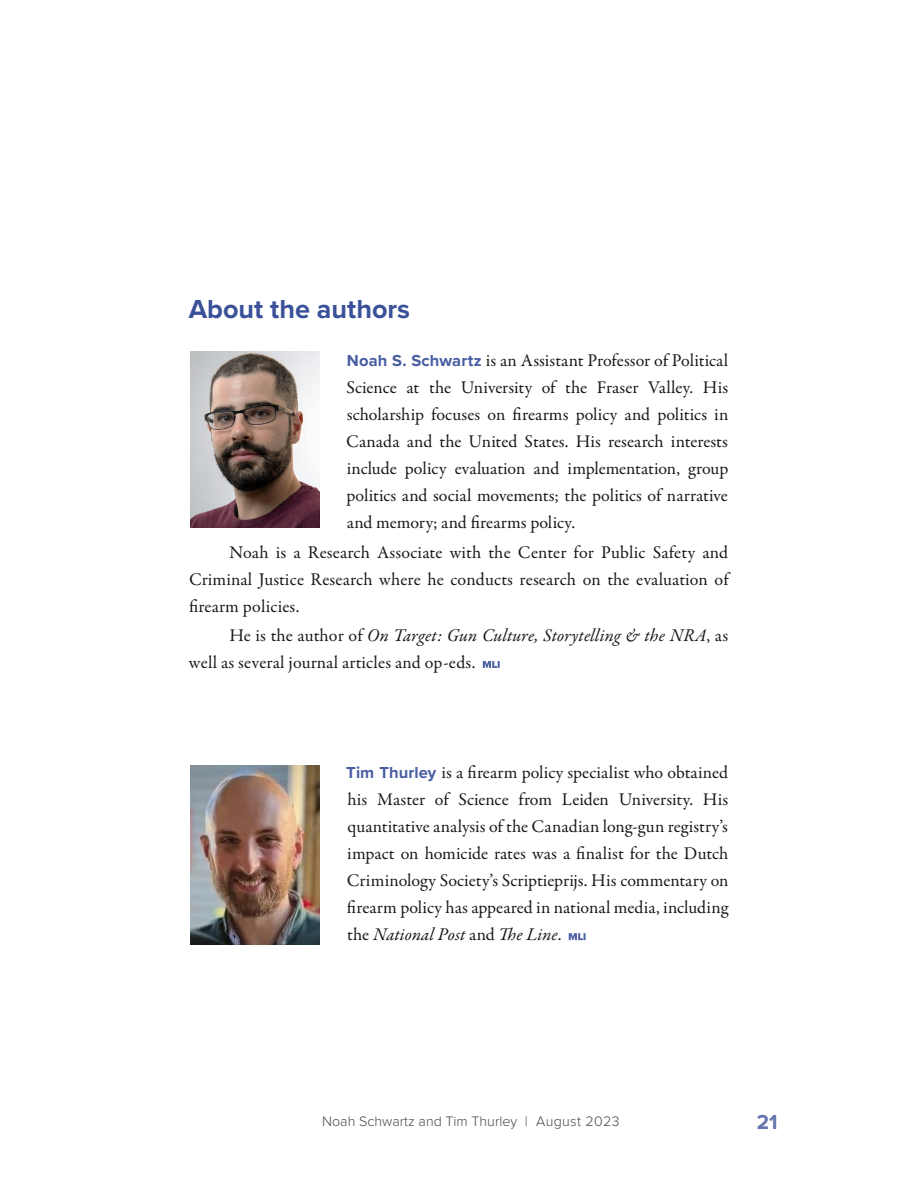
<style>
.page{position:relative;width:918px;height:1188px;background:#fff}
.page>*{position:absolute;margin:0;border:0;box-sizing:border-box;transform-origin:0 0}
.t1{font:700 27px "Proxima Nova";color:#3a519a}
.t2{font:700 21px "Proxima Nova";color:#6472af}
.t3{font:18px/27px "Garamond Premr Pro";letter-spacing:.005em;color:#191919;text-align:justify}
.t4{font:300 14.25px "Proxima Nova";color:#484848}
.s1{font-family:"Proxima Nova";font-weight:700;font-size:16.5px;color:#485da2}
.s2{font-style:italic}
</style>
<div class="page">
<svg style="left:483px;top:661px;width:17px;height:7px"></svg>
<svg style="left:569px;top:933px;width:17px;height:7px"></svg>
<img style="left:191px;top:351px;width:128px;height:176px">
<img style="left:191px;top:766px;width:129px;height:178px">
<h1 class="t1" style="left:189px;top:289px;width:223px">About the authors</h1>
<p class="t3" style="left:346px;top:347px;width:384px"><span class="s1">Noah S. Schwartz</span> is an Assistant Professor of Political Science at the University of the Fraser Valley. His scholarship focuses on firearms policy and politics in Canada and the United States. His research interests include policy evaluation and implementation, group politics and social movements; the politics of narrative and memory; and firearms policy.</p>
<p class="t3" style="left:189px;top:539px;width:541px;text-indent:40px">Noah is a Research Associate with the Center for Public Safety and Criminal Justice Research where he conducts research on the evaluation of firearm policies.</p>
<p class="t3" style="left:189px;top:622px;width:541px;text-indent:40px">He is the author of <span class="s2">On Target: Gun Culture, Storytelling &amp; the NRA</span>, as well as several journal articles and op-eds.</p>
<p class="t3" style="left:346px;top:759px;width:384px"><span class="s1">Tim Thurley</span> is a firearm policy specialist who obtained his Master of Science from Leiden University. His quantitative analysis of the Canadian long-gun registry’s impact on homicide rates was a finalist for the Dutch Criminology Society’s Scriptieprijs. His commentary on firearm policy has appeared in national media, including the <span class="s2">National Post</span> and <span class="s2">The Line</span>.</p>
<p class="t4" style="left:322px;top:1110px;width:299px">Noah Schwartz and Tim Thurley | August 2023</p>
<p class="t2" style="left:757px;top:1106px;width:22px">21</p>
</div>
